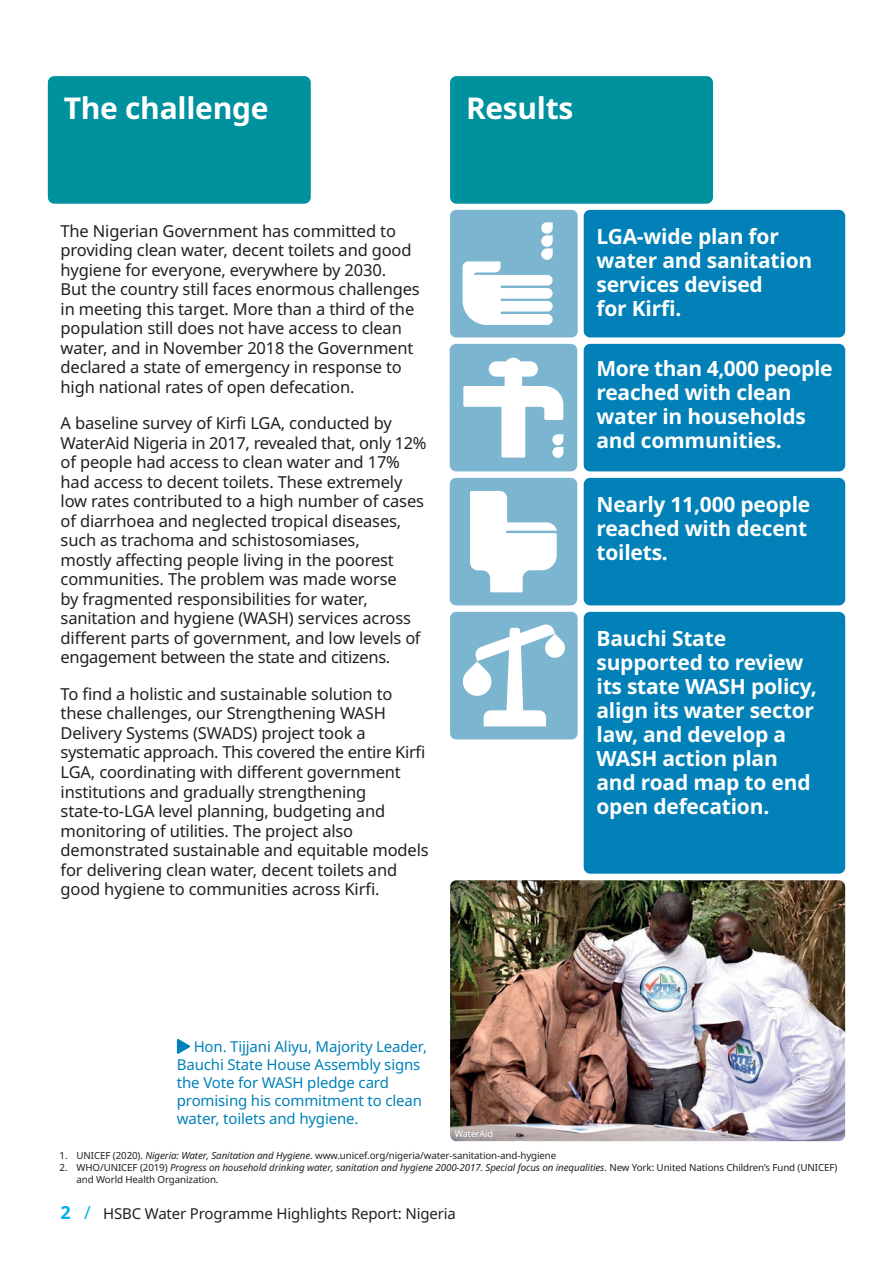
<style>
.page{position:relative;width:893px;height:1263px;background:#fff}
.page>*{position:absolute;margin:0;border:0;box-sizing:border-box;transform-origin:0 0}
.t1{font:700 30px "Noto Sans";letter-spacing:-.01em;color:#fff}
.t2{font:700 21px/24px "Noto Sans";letter-spacing:-.01em;color:#fff}
.t3{font:16.5px/19.5px "Noto Sans";letter-spacing:-.01em;color:#231f20}
.t4{font:15px/18px "Noto Sans";letter-spacing:-.01em;color:#0181b8}
.t5{font:15px "Noto Sans";letter-spacing:-.01em;color:#231f20}
.t6{font:9.75px/12px "Noto Sans";letter-spacing:-.01em;color:#231f20}
.t7{font:9px "Noto Sans";letter-spacing:-.01em;color:#fff}
.s1{font-style:italic}
.s2{font-weight:700;font-size:18px;color:#00aeef}
.s3{font-size:18px;color:#00aeef}
</style>
<div class="page">
<div style="left:48px;top:76px;width:263px;height:128px;background:#00919f;border-radius:6px"></div>
<div style="left:584px;top:210px;width:261px;height:127px;background:#0181b8;border-radius:6px"></div>
<div style="left:584px;top:344px;width:261px;height:127px;background:#0181b8;border-radius:6px"></div>
<div style="left:584px;top:478px;width:261px;height:127px;background:#0181b8;border-radius:6px"></div>
<div style="left:450px;top:478px;width:127px;height:127px;background:#7bb5cf;border-radius:6px"></div>
<svg style="left:470px;top:491px;width:87px;height:101px"></svg>
<div style="left:450px;top:344px;width:127px;height:127px;background:#7bb5cf;border-radius:6px"></div>
<svg style="left:463px;top:358px;width:100px;height:100px"></svg>
<img style="left:450px;top:880px;width:395px;height:261px">
<svg style="left:177px;top:1039px;width:13px;height:15px"></svg>
<div style="left:450px;top:76px;width:263px;height:128px;background:#00919f;border-radius:6px"></div>
<div style="left:584px;top:612px;width:261px;height:262px;background:#0181b8;border-radius:6px"></div>
<div style="left:450px;top:612px;width:128px;height:127px;background:#7bb5cf;border-radius:6px"></div>
<svg style="left:463px;top:624px;width:102px;height:102px"></svg>
<div style="left:450px;top:210px;width:128px;height:127px;background:#7bb5cf;border-radius:6px"></div>
<svg style="left:463px;top:222px;width:90px;height:103px"></svg>
<h1 class="t1" style="left:64px;top:87px;width:206px">The challenge</h1>
<p class="t3" style="left:61px;top:221px;width:361px">The Nigerian Government has committed to providing clean water, decent toilets and good hygiene for everyone, everywhere by 2030.<br>But the country still faces enormous challenges in meeting this target. More than a third of the population still does not have access to clean water, and in November 2018 the Government declared a state of emergency in response to high national rates of open defecation.</p>
<p class="t3" style="left:61px;top:414px;width:368px">A baseline survey of Kirfi LGA, conducted by WaterAid Nigeria in 2017, revealed that, only 12% of people had access to clean water and 17% had access to decent toilets. These extremely low rates contributed to a high number of cases of diarrhoea and neglected tropical diseases, such as trachoma and schistosomiases,<br>mostly affecting people living in the poorest communities. The problem was made worse<br>by fragmented responsibilities for water, sanitation and hygiene (WASH) services across different parts of government, and low levels of engagement between the state and citizens.</p>
<p class="t3" style="left:61px;top:685px;width:370px">To find a holistic and sustainable solution to these challenges, our Strengthening WASH Delivery Systems (SWADS) project took a systematic approach. This covered the entire Kirfi LGA, coordinating with different government institutions and gradually strengthening state-to-LGA level planning, budgeting and monitoring of utilities. The project also demonstrated sustainable and equitable models for delivering clean water, decent toilets and good hygiene to communities across Kirfi.</p>
<h1 class="t1" style="left:466px;top:87px;width:109px">Results</h1>
<p class="t2" style="left:596px;top:224px;width:217px">LGA-wide plan for water and sanitation services devised<br>for Kirfi.</p>
<p class="t2" style="left:596px;top:357px;width:237px">More than 4,000 people reached with clean water in households and communities.</p>
<p class="t2" style="left:596px;top:492px;width:215px">Nearly 11,000 people reached with decent toilets.</p>
<p class="t2" style="left:596px;top:626px;width:222px">Bauchi State supported to review its state WASH policy, align its water sector law, and develop a<br>WASH action plan and road map to end open defecation.</p>
<p class="t4" style="left:177px;top:1038px;width:252px;text-indent:17px">Hon. Tijjani Aliyu, Majority Leader,<br>Bauchi State House Assembly signs the Vote for WASH pledge card promising his commitment to clean water, toilets and hygiene.</p>
<p class="t7" style="left:455px;top:1127px;width:40px">WaterAid</p>
<p class="t6" style="left:60px;top:1149px;width:498px">1. UNICEF (2020). <span class="s1">Nigeria: Water, Sanitation and Hygiene</span>. www.unicef.org/nigeria/water-sanitation-and-hygiene</p>
<p class="t6" style="left:77px;top:1161px;width:762px;text-indent:-17px">2. WHO/UNICEF (2019) <span class="s1">Progress on household drinking water, sanitation and hygiene 2000-2017. Special focus on inequalities</span>. New York: United Nations Children’s Fund (UNICEF) and World Health Organization.</p>
<p class="t5" style="left:61px;top:1203px;width:397px"><span class="s2">2</span> <span class="s3">/</span> HSBC Water Programme Highlights Report: Nigeria</p>
</div>
